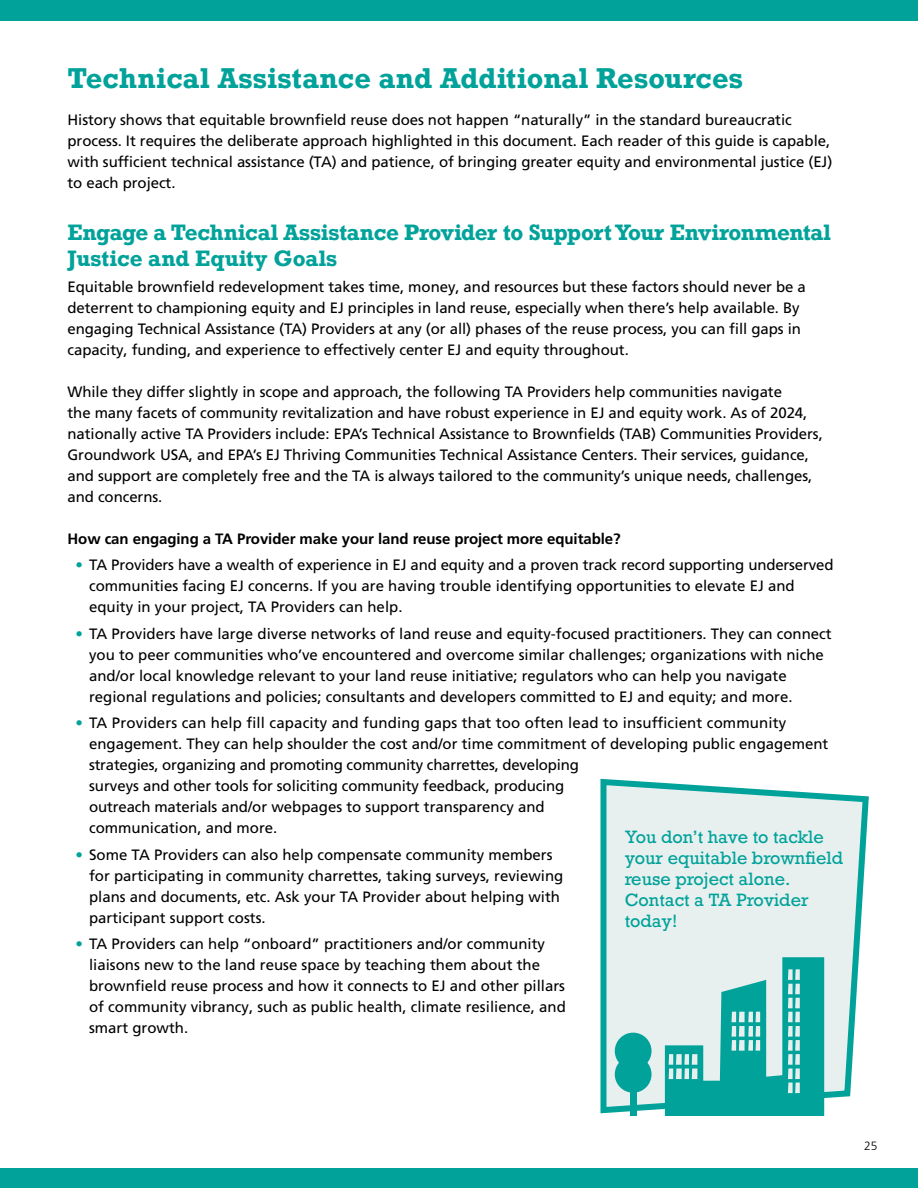
<style>
.page{position:relative;width:918px;height:1188px;background:#fff}
.page>*{position:absolute;margin:0;border:0;box-sizing:border-box;transform-origin:0 0}
.t1{font:700 27px "Rockwell";letter-spacing:.01em;color:#00a29a}
.t2{font:700 21px/25.2px "Rockwell";letter-spacing:-.01em;color:#00a29a}
.t3{font:16.8px/21px "Rockwell";color:#00a29a}
.t4{font:15px/21px "Frutiger LT Pro";letter-spacing:-.005em;color:#000}
.t5{font:700 15px "Frutiger LT Pro";letter-spacing:-.005em;color:#000}
.t6{font:300 12px "Frutiger LT Pro";color:#000}
.s1{color:#00a29a}
</style>
<div class="page">
<div style="left:0;top:0;width:918px;height:21px;background:#00a29a"></div>
<div style="left:0;top:1168px;width:918px;height:20px;background:#00a29a"></div>
<svg style="left:600px;top:778px;width:269px;height:338px"></svg>
<svg style="left:665px;top:957px;width:159px;height:159px"></svg>
<div style="left:630px;top:1069px;width:6px;height:47px;background:#00a29a"></div>
<div style="left:615px;top:1056px;width:37px;height:37px;background:#00a29a;border-radius:50%"></div>
<div style="left:615px;top:1033px;width:37px;height:36px;background:#00a29a;border-radius:50%"></div>
<h1 class="t1" style="left:68px;top:61px;width:677px">Technical Assistance and Additional Resources</h1>
<p class="t4" style="left:68px;top:109px;width:766px">History shows that equitable brownfield reuse does not happen “naturally” in the standard bureaucratic process. It requires the deliberate approach highlighted in this document. Each reader of this guide is capable, with sufficient technical assistance (TA) and patience, of bringing greater equity and environmental justice (EJ) to each project.</p>
<h2 class="t2" style="left:68px;top:220px;width:765px">Engage a Technical Assistance Provider to Support Your Environmental<br>Justice and Equity Goals</h2>
<p class="t4" style="left:68px;top:276px;width:740px">Equitable brownfield redevelopment takes time, money, and resources but these factors should never be a deterrent to championing equity and EJ principles in land reuse, especially when there’s help available. By engaging Technical Assistance (TA) Providers at any (or all) phases of the reuse process, you can fill gaps in capacity, funding, and experience to effectively center EJ and equity throughout.</p>
<p class="t4" style="left:68px;top:381px;width:757px">While they differ slightly in scope and approach, the following TA Providers help communities navigate<br>the many facets of community revitalization and have robust experience in EJ and equity work. As of 2024, nationally active TA Providers include: EPA’s Technical Assistance to Brownfields (TAB) Communities Providers, Groundwork USA, and EPA’s EJ Thriving Communities Technical Assistance Centers. Their services, guidance, and support are completely free and the TA is always tailored to the community’s unique needs, challenges, and concerns.</p>
<p class="t5" style="left:68px;top:530px;width:555px">How can engaging a TA Provider make your land reuse project more equitable?</p>
<p class="t4" style="left:89px;top:555px;width:746px;text-indent:-14px"><span class="s1">•</span> TA Providers have a wealth of experience in EJ and equity and a proven track record supporting underserved communities facing EJ concerns. If you are having trouble identifying opportunities to elevate EJ and equity in your project, TA Providers can help.</p>
<p class="t4" style="left:89px;top:623px;width:744px;text-indent:-14px"><span class="s1">•</span> TA Providers have large diverse networks of land reuse and equity-focused practitioners. They can connect you to peer communities who’ve encountered and overcome similar challenges; organizations with niche and/or local knowledge relevant to your land reuse initiative; regulators who can help you navigate regional regulations and policies; consultants and developers committed to EJ and equity; and more.</p>
<p class="t4" style="left:89px;top:712px;width:741px;text-indent:-14px"><span class="s1">•</span> TA Providers can help fill capacity and funding gaps that too often lead to insufficient community engagement. They can help shoulder the cost and/or time commitment of developing public engagement strategies, organizing and promoting community charrettes, developing<br>surveys and other tools for soliciting community feedback, producing<br>outreach materials and/or webpages to support transparency and<br>communication, and more.</p>
<p class="t4" style="left:89px;top:844px;width:476px;text-indent:-14px"><span class="s1">•</span> Some TA Providers can also help compensate community members for participating in community charrettes, taking surveys, reviewing plans and documents, etc. Ask your TA Provider about helping with participant support costs.</p>
<p class="t4" style="left:89px;top:933px;width:478px;text-indent:-14px"><span class="s1">•</span> TA Providers can help “onboard” practitioners and/or community liaisons new to the land reuse space by teaching them about the brownfield reuse process and how it connects to EJ and other pillars of community vibrancy, such as public health, climate resilience, and smart growth.</p>
<p class="t3" style="left:625px;top:826px;width:220px">You don’t have to tackle your equitable brownfield reuse project alone.<br>Contact a TA Provider today!</p>
<p class="t6" style="left:864px;top:1139px;width:15px">25</p>
</div>
